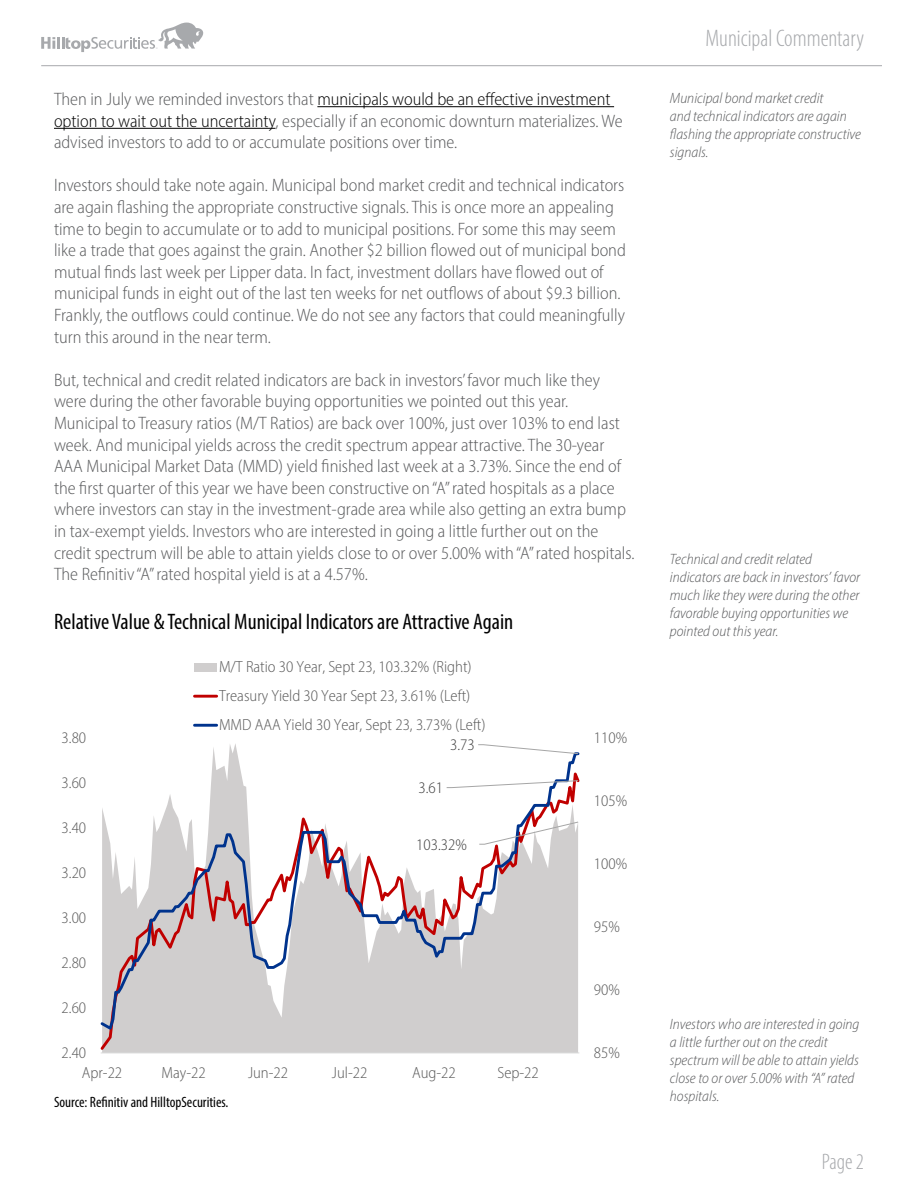
<style>
.page{position:relative;width:918px;height:1188px;background:#fff}
.page>*{position:absolute;margin:0;border:0;box-sizing:border-box;transform-origin:0 0}
.t1{font:24px "Myriad Variable Concept";color:#a7a9ac}
.t2{font:condensed 22.5px "Myriad Pro";color:#000}
.t3{font:22.5px "Myriad Variable Concept";color:#a7a9ac}
.t4{font:300 semi-condensed 18px/21.6px "Myriad Pro";color:#58595b}
.t5{font:300 semi-condensed 16.2px/29.1px "Myriad Pro";color:#595959}
.t6{font:300 semi-condensed 16.2px "Myriad Pro";letter-spacing:.005em;color:#404040}
.t7{font:italic 300 semi-condensed 15px/18px "Myriad Pro";color:#58595b}
.t8{font:condensed 15px "Myriad Pro";color:#000}
.s1{color:#000}
</style>
<div class="page">
<hr style="left:41px;top:65px;width:841px;height:1px;background:#a7a9ac">
<hr style="left:317px;top:106px;width:297px;height:1px;background:#000">
<hr style="left:54px;top:128px;width:222px;height:1px;background:#000">
<hr style="left:101px;top:1053px;width:478px;height:1px;background:#d9d9d9">
<div style="left:101px;top:1032px;width:477px;height:20px;background:#d0cece"></div>
<svg style="left:101px;top:751px;width:479px;height:281px"></svg>
<svg style="left:478px;top:821px;width:101px;height:24px"></svg>
<svg style="left:446px;top:780px;width:133px;height:8px"></svg>
<svg style="left:477px;top:744px;width:102px;height:11px"></svg>
<div style="left:195px;top:663px;width:22px;height:8px;background:#d0cece"></div>
<hr style="left:195px;top:695px;width:22px;height:3px;background:#c00000">
<hr style="left:195px;top:724px;width:22px;height:3px;background:#00338d">
<svg style="left:41px;top:23px;width:163px;height:29px"></svg>
<p class="t4" style="left:54px;top:88px;width:570px">Then in July we reminded investors that <span class="s1">municipals would be an effective investment option to wait out the uncertainty</span>, especially if an economic downturn materializes. We advised investors to add to or accumulate positions over time.</p>
<p class="t4" style="left:54px;top:174px;width:573px">Investors should take note again. Municipal bond market credit and technical indicators are again flashing the appropriate constructive signals. This is once more an appealing time to begin to accumulate or to add to municipal positions. For some this may seem like a trade that goes against the grain. Another $2 billion flowed out of municipal bond mutual finds last week per Lipper data. In fact, investment dollars have flowed out of municipal funds in eight out of the last ten weeks for net outflows of about $9.3 billion.<br>Frankly, the outflows could continue. We do not see any factors that could meaningfully turn this around in the near term.</p>
<p class="t4" style="left:54px;top:369px;width:582px">But, technical and credit related indicators are back in investors’ favor much like they were during the other favorable buying opportunities we pointed out this year.<br>Municipal to Treasury ratios (M/T Ratios) are back over 100%, just over 103% to end last week. And municipal yields across the credit spectrum appear attractive. The 30-year AAA Municipal Market Data (MMD) yield finished last week at a 3.73%. Since the end of the first quarter of this year we have been constructive on “A” rated hospitals as a place where investors can stay in the investment-grade area while also getting an extra bump in tax-exempt yields. Investors who are interested in going a little further out on the credit spectrum will be able to attain yields close to or over 5.00% with “A” rated hospitals.<br>The Refinitiv “A” rated hospital yield is at a 4.57%.</p>
<p class="t2" style="left:54px;top:608px;width:461px">Relative Value &amp; Technical Municipal Indicators are Attractive Again</p>
<p class="t5" style="left:62px;top:723px;width:26px">3.80</p>
<p class="t5" style="left:62px;top:768px;width:26px">3.60</p>
<p class="t5" style="left:62px;top:813px;width:26px">3.40</p>
<p class="t5" style="left:62px;top:858px;width:26px">3.20</p>
<p class="t5" style="left:62px;top:903px;width:26px">3.00</p>
<p class="t5" style="left:62px;top:948px;width:26px">2.80</p>
<p class="t5" style="left:62px;top:993px;width:26px">2.60</p>
<p class="t5" style="left:62px;top:1038px;width:26px">2.40</p>
<p class="t5" style="left:219px;top:652px;width:268px">M/T Ratio 30 Year, Sept 23, 103.32% (Right)<br>Treasury Yield 30 Year Sept 23, 3.61% (Left)<br>MMD AAA Yield 30 Year, Sept 23, 3.73% (Left)</p>
<p class="t6" style="left:450px;top:735px;width:26px">3.73</p>
<p class="t6" style="left:419px;top:778px;width:26px">3.61</p>
<p class="t6" style="left:416px;top:835px;width:52px">103.32%</p>
<p class="t5" style="left:82px;top:1058px;width:42px">Apr-22</p>
<p class="t5" style="left:162px;top:1058px;width:46px">May-22</p>
<p class="t5" style="left:248px;top:1058px;width:42px">Jun-22</p>
<p class="t5" style="left:332px;top:1058px;width:37px">Jul-22</p>
<p class="t5" style="left:412px;top:1058px;width:45px">Aug-22</p>
<p class="t5" style="left:498px;top:1058px;width:43px">Sep-22</p>
<p class="t8" style="left:54px;top:1093px;width:176px">Source: Refinitiv and HilltopSecurities.</p>
<p class="t5" style="left:594px;top:723px;width:35px">110%</p>
<p class="t5" style="left:594px;top:786px;width:35px">105%</p>
<p class="t5" style="left:594px;top:849px;width:35px">100%</p>
<p class="t5" style="left:594px;top:912px;width:27px">95%</p>
<p class="t5" style="left:594px;top:975px;width:27px">90%</p>
<p class="t5" style="left:594px;top:1038px;width:27px">85%</p>
<h1 class="t1" style="left:706px;top:24px;width:160px">Municipal Commentary</h1>
<p class="t7" style="left:670px;top:89px;width:193px">Municipal bond market credit<br>and technical indicators are again flashing the appropriate constructive signals.</p>
<p class="t7" style="left:670px;top:550px;width:192px">Technical and credit related indicators are back in investors’ favor much like they were during the other favorable buying opportunities we pointed out this year.</p>
<p class="t7" style="left:670px;top:1015px;width:191px">Investors who are interested in going a little further out on the credit spectrum will be able to attain yields close to or over 5.00% with “A” rated hospitals.</p>
<p class="t3" style="left:822px;top:1148px;width:44px">Page 2</p>
</div>
